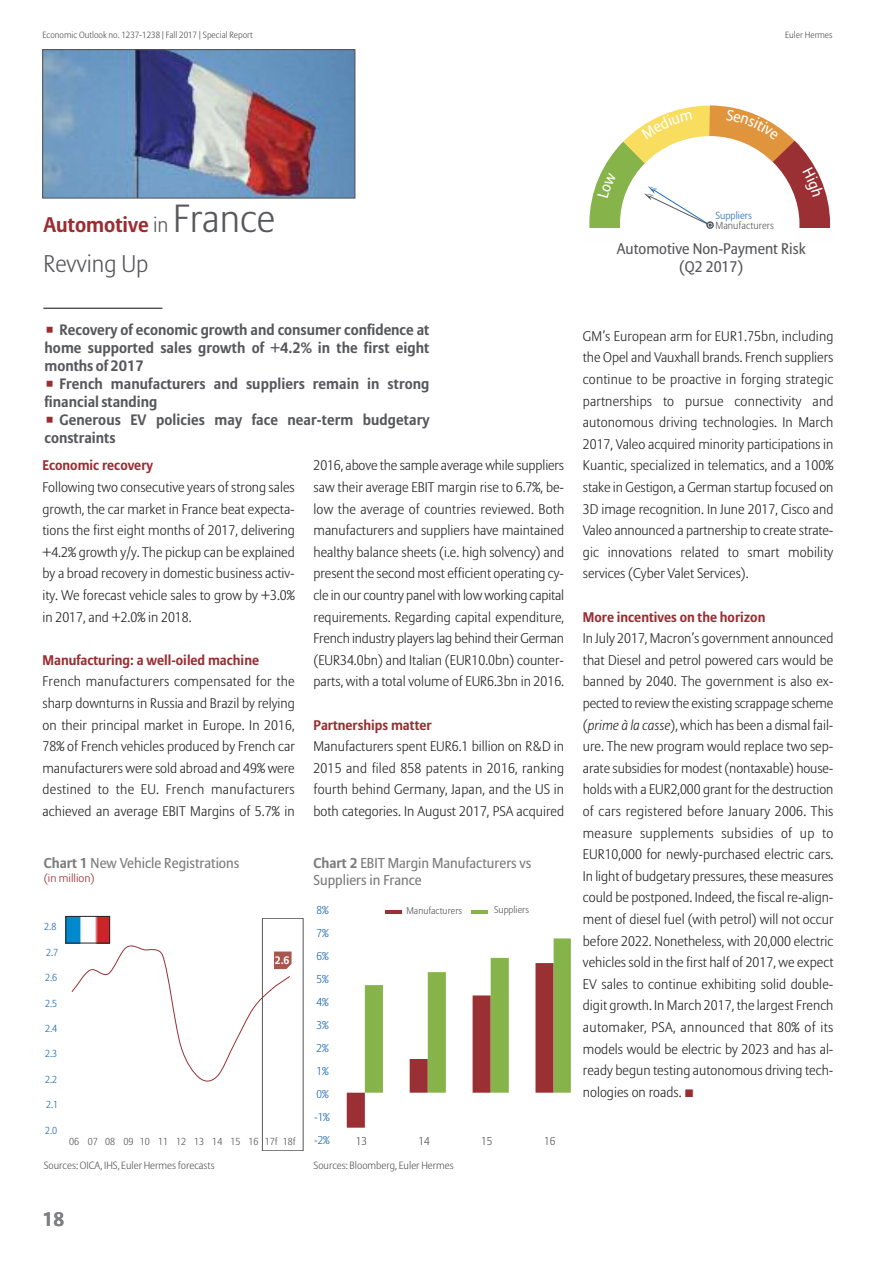
<style>
.page{position:relative;width:893px;height:1263px;background:#fff}
.page>*{position:absolute;margin:0;border:0;box-sizing:border-box;transform-origin:0 0}
.t1{font:300 24px "Allianz Sans";color:#57585b}
.t2{font:700 21px "Allianz Sans";color:#9a2d32}
.t3{font:700 19.5px "Allianz Sans";color:#7e8083}
.t4{font:15.3px/18.3px "Allianz Sans";color:#57585b;text-align:center}
.t5{font:700 15px/18px "Allianz Sans";letter-spacing:.005em;color:#57585b}
.t6{font:14.25px/17.1px "Allianz Sans";color:#7d7c7d}
.t7{font:300 13.8px/21.6px "Allianz Sans";color:#272526;text-align:justify}
.t8{font:700 13.8px "Allianz Sans";color:#9a2d32}
.t9{font:300 11.25px "Allianz Sans";color:#216cb4}
.t10{font:300 11.25px "Allianz Sans";color:#9a2d32;scale:1.04 1}
.t11{font:300 11.25px "Allianz Sans";color:#57585b}
.t12{font:700 10.8px "Allianz Sans";color:#fefefe}
.t13{font:300 10.5px "Allianz Sans";color:#57585b}
.t14{font:300 10.2px "Allianz Sans";color:#57585b}
.t15{font:300 10.2px "Allianz Sans";color:#216cb4}
.t16{font:300 10.05px "Allianz Sans";color:#57585b}
.t17{font:300 10.05px "Allianz Sans";color:#216cb4}
.t18{font:300 9.75px "Allianz Sans";color:#57585b}
.t19{font:300 9px "Allianz Sans";color:#525152}
.s1{font-weight:300;color:#57585b}
.s2{font-weight:300;font-size:39px;color:#57585b}
.s3{font-weight:700}
.s4{font-style:italic}
</style>
<div class="page">
<img style="left:45px;top:51px;width:308px;height:145px">
<div style="left:43px;top:49px;width:312px;height:149px;border:1px solid #525152"></div>
<hr style="left:43px;top:308px;width:119px;height:1px;background:#272526">
<svg style="left:347px;top:938px;width:224px;height:190px"></svg>
<hr style="left:471px;top:910px;width:17px;height:4px;background:#86b44b">
<hr style="left:385px;top:911px;width:17px;height:3px;background:#9a3034">
<svg style="left:71px;top:942px;width:221px;height:142px"></svg>
<div style="left:262px;top:918px;width:41px;height:233px;border:1px solid #57585b"></div>
<img style="left:68px;top:918px;width:40px;height:23px">
<div style="left:66px;top:916px;width:44px;height:27px;border:1px solid #272526"></div>
<svg style="left:589px;top:105px;width:242px;height:124px"></svg>
<p class="t19" style="left:43px;top:31px;width:212px">Economic Outlook no. 1237-1238 | Fall 2017 | Special Report</p>
<p class="t19" style="left:785px;top:31px;width:49px">Euler Hermes</p>
<h2 class="t2" style="left:43px;top:216px;width:233px">Automotive <span class="s1">in</span> <span class="s2">France</span></h2>
<h1 class="t1" style="left:43px;top:254px;width:107px">Revving Up</h1>
<p class="t5" style="left:45px;top:322px;width:386px;text-align:justify;text-indent:15px">Recovery of economic growth and consumer confidence at home supported sales growth of +4.2% in the first eight months of 2017</p>
<p class="t5" style="left:45px;top:376px;width:386px;text-indent:15px">French manufacturers and suppliers remain in strong financial standing</p>
<p class="t5" style="left:45px;top:412px;width:386px;text-indent:15px">Generous EV policies may face near-term budgetary constraints</p>
<p class="t8" style="left:43px;top:460px;width:112px">Economic recovery</p>
<p class="t7" style="left:43px;top:477px;width:254px">Following two consecutive years of strong sales growth, the car market in France beat expecta&shy;tions the first eight months of 2017, delivering +4.2% growth y/y. The pickup can be explained by a broad recovery in domestic business activ&shy;ity. We forecast vehicle sales to grow by +3.0% in 2017, and +2.0% in 2018.</p>
<p class="t8" style="left:43px;top:654px;width:218px">Manufacturing: a well-oiled machine</p>
<p class="t7" style="left:43px;top:672px;width:254px">French manufacturers compensated for the sharp downturns in Russia and Brazil by relying on their principal market in Europe. In 2016, 78% of French vehicles produced by French car manufacturers were sold abroad and 49% were destined to the EU. French manufacturers achieved an average EBIT Margins of 5.7% in</p>
<p class="t6" style="left:44px;top:855px;width:197px"><span class="s3">Chart 1</span> New Vehicle Registrations</p>
<p class="t10" style="left:44px;top:874px;width:50px">(in million)</p>
<p class="t17" style="left:44px;top:923px;width:14px">2.8</p>
<p class="t17" style="left:46px;top:948px;width:14px">2.7</p>
<p class="t17" style="left:45px;top:973px;width:14px">2.6</p>
<p class="t17" style="left:45px;top:999px;width:14px">2.5</p>
<p class="t17" style="left:45px;top:1024px;width:14px">2.4</p>
<p class="t17" style="left:45px;top:1050px;width:14px">2.3</p>
<p class="t17" style="left:45px;top:1075px;width:14px">2.2</p>
<p class="t17" style="left:46px;top:1101px;width:14px">2.1</p>
<p class="t17" style="left:45px;top:1126px;width:14px">2.0</p>
<p class="t12" style="left:275px;top:955px;width:16px">2.6</p>
<p class="t16" style="left:69px;top:1137px;width:228px">06 07 08 09 10 11 12 13 14 15 16 17f 18f</p>
<p class="t13" style="left:44px;top:1161px;width:172px">Sources: OICA, IHS, Euler Hermes forecasts</p>
<h3 class="t3" style="left:43px;top:1211px;width:23px">18</h3>
<p class="t7" style="left:314px;top:456px;width:252px">2016, above the sample average while suppliers saw their average EBIT margin rise to 6.7%, be&shy;low the average of countries reviewed. Both manufacturers and suppliers have maintained healthy balance sheets (i.e. high solvency) and present the second most efficient operating cy&shy;cle in our country panel with low working capital requirements. Regarding capital expenditure, French industry players lag behind their German (EUR34.0bn) and Italian (EUR10.0bn) counter&shy;parts, with a total volume of EUR6.3bn in 2016.</p>
<p class="t8" style="left:314px;top:719px;width:120px">Partnerships matter</p>
<p class="t7" style="left:314px;top:737px;width:252px">Manufacturers spent EUR6.1 billion on R&amp;D in 2015 and filed 858 patents in 2016, ranking fourth behind Germany, Japan, and the US in both categories. In August 2017, PSA acquired</p>
<p class="t6" style="left:314px;top:855px;width:219px"><span class="s3">Chart 2</span> EBIT Margin Manufacturers vs<br>Suppliers in France</p>
<p class="t9" style="left:317px;top:905px;width:14px">8%</p>
<p class="t9" style="left:317px;top:928px;width:14px">7%</p>
<p class="t9" style="left:317px;top:951px;width:14px">6%</p>
<p class="t9" style="left:317px;top:974px;width:14px">5%</p>
<p class="t9" style="left:317px;top:997px;width:14px">4%</p>
<p class="t9" style="left:317px;top:1020px;width:14px">3%</p>
<p class="t9" style="left:317px;top:1043px;width:14px">2%</p>
<p class="t9" style="left:317px;top:1066px;width:14px">1%</p>
<p class="t9" style="left:317px;top:1089px;width:14px">0%</p>
<p class="t9" style="left:314px;top:1112px;width:17px">-1%</p>
<p class="t9" style="left:314px;top:1135px;width:17px">-2%</p>
<p class="t18" style="left:406px;top:906px;width:57px">Manufacturers</p>
<p class="t18" style="left:494px;top:906px;width:36px">Suppliers</p>
<p class="t11" style="left:356px;top:1136px;width:13px">13</p>
<p class="t11" style="left:419px;top:1136px;width:13px">14</p>
<p class="t11" style="left:481px;top:1136px;width:13px">15</p>
<p class="t11" style="left:544px;top:1136px;width:13px">16</p>
<p class="t13" style="left:314px;top:1161px;width:142px">Sources: Bloomberg, Euler Hermes</p>
<p class="t15" style="left:715px;top:211px;width:38px">Suppliers</p>
<p class="t14" style="left:715px;top:221px;width:60px">Manufacturers</p>
<p class="t4" style="left:617px;top:241px;width:190px">Automotive Non-Payment Risk (Q2 2017)</p>
<p class="t7" style="left:583px;top:326px;width:252px">GM’s European arm for EUR1.75bn, including the Opel and Vauxhall brands. French suppliers continue to be proactive in forging strategic partnerships to pursue connectivity and autonomous driving technologies. In March 2017, Valeo acquired minority participations in Kuantic, specialized in telematics, and a 100% stake in Gestigon, a German startup focused on 3D image recognition. In June 2017, Cisco and Valeo announced a partnership to create strate&shy;gic innovations related to smart mobility services (Cyber Valet Services).</p>
<p class="t8" style="left:583px;top:611px;width:184px">More incentives on the horizon</p>
<p class="t7" style="left:583px;top:629px;width:252px">In July 2017, Macron’s government announced that Diesel and petrol powered cars would be banned by 2040. The government is also ex&shy;pected to review the existing scrappage scheme (<span class="s4">prime à la casse</span>), which has been a dismal fail&shy;ure. The new program would replace two sep&shy;arate subsidies for modest (nontaxable) house&shy;holds with a EUR2,000 grant for the destruction of cars registered before January 2006. This measure supplements subsidies of up to EUR10,000 for newly-purchased electric cars.<br>In light of budgetary pressures, these measures could be postponed. Indeed, the fiscal re-align&shy;ment of diesel fuel (with petrol) will not occur before 2022. Nonetheless, with 20,000 electric vehicles sold in the first half of 2017, we expect EV sales to continue exhibiting solid double&shy;digit growth. In March 2017, the largest French automaker, PSA, announced that 80% of its models would be electric by 2023 and has al&shy;ready begun testing autonomous driving tech&shy;nologies on roads.</p>
</div>
